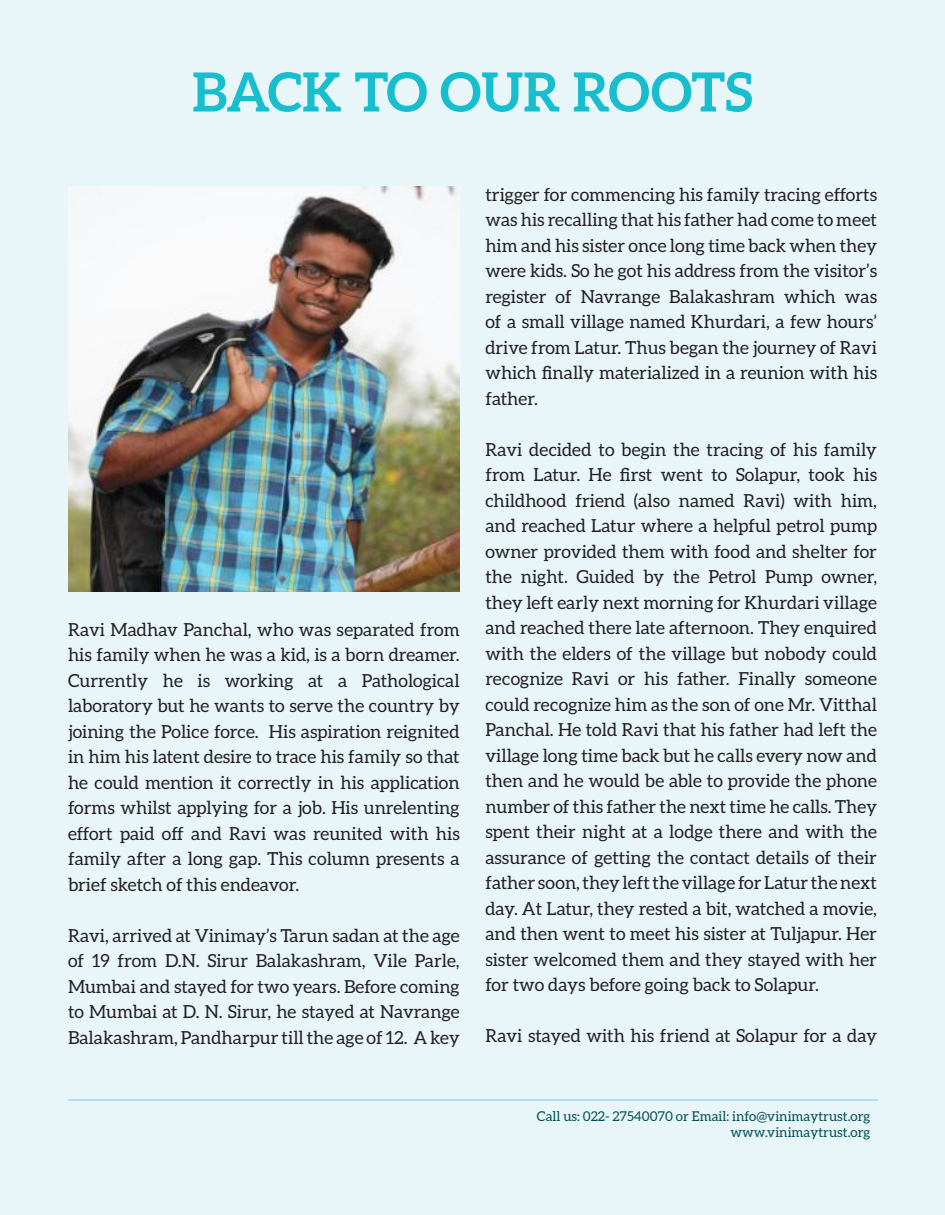
<style>
.page{position:relative;width:945px;height:1215px;background:#e8f6fa}
.page>*{position:absolute;margin:0;border:0;box-sizing:border-box;transform-origin:0 0}
.t1{font:700 54px "Aleo";letter-spacing:-.01em;color:#18bece}
.t2{font:18px/25.5px "Aleo";color:#231f20;text-align:justify}
.t3{font:13.5px/16.2px "Aleo";color:#004f56;text-align:right}
</style>
<div class="page">
<hr style="left:68px;top:1100px;width:810px;height:1px;background:#b2e1ef">
<img style="left:68px;top:187px;width:392px;height:404px">
<p class="t1" style="left:192px;top:61px;width:562px">BACK TO OUR ROOTS</p>
<p class="t2" style="left:68px;top:616px;width:393px">Ravi Madhav Panchal, who was separated from his family when he was a kid, is a born dreamer.<br>Currently he is working at a Pathological laboratory but he wants to serve the country by joining the Police force. His aspiration reignited in him his latent desire to trace his family so that he could mention it correctly in his application forms whilst applying for a job. His unrelenting effort paid off and Ravi was reunited with his family after a long gap. This column presents a brief sketch of this endeavor.</p>
<p class="t2" style="left:68px;top:922px;width:393px">Ravi, arrived at Vinimay’s Tarun sadan at the age of 19 from D.N. Sirur Balakashram, Vile Parle, Mumbai and stayed for two years. Before coming to Mumbai at D. N. Sirur, he stayed at Navrange Balakashram, Pandharpur till the age of 12. A key</p>
<p class="t2" style="left:485px;top:182px;width:393px">trigger for commencing his family tracing efforts was his recalling that his father had come to meet him and his sister once long time back when they were kids. So he got his address from the visitor’s register of Navrange Balakashram which was of a small village named Khurdari, a few hours’ drive from Latur. Thus began the journey of Ravi which finally materialized in a reunion with his father.</p>
<p class="t2" style="left:485px;top:437px;width:393px">Ravi decided to begin the tracing of his family from Latur. He first went to Solapur, took his childhood friend (also named Ravi) with him, and reached Latur where a helpful petrol pump owner provided them with food and shelter for the night. Guided by the Petrol Pump owner, they left early next morning for Khurdari village and reached there late afternoon. They enquired with the elders of the village but nobody could recognize Ravi or his father. Finally someone could recognize him as the son of one Mr. Vitthal Panchal. He told Ravi that his father had left the village long time back but he calls every now and then and he would be able to provide the phone number of this father the next time he calls. They spent their night at a lodge there and with the assurance of getting the contact details of their father soon, they left the village for Latur the next day. At Latur, they rested a bit, watched a movie, and then went to meet his sister at Tuljapur. Her sister welcomed them and they stayed with her for two days before going back to Solapur.</p>
<p class="t2" style="left:485px;top:1023px;width:393px">Ravi stayed with his friend at Solapur for a day</p>
<p class="t3" style="left:537px;top:1108px;width:335px">Call us: 022- 27540070 or Email: info@vinimaytrust.org www.vinimaytrust.org</p>
</div>
